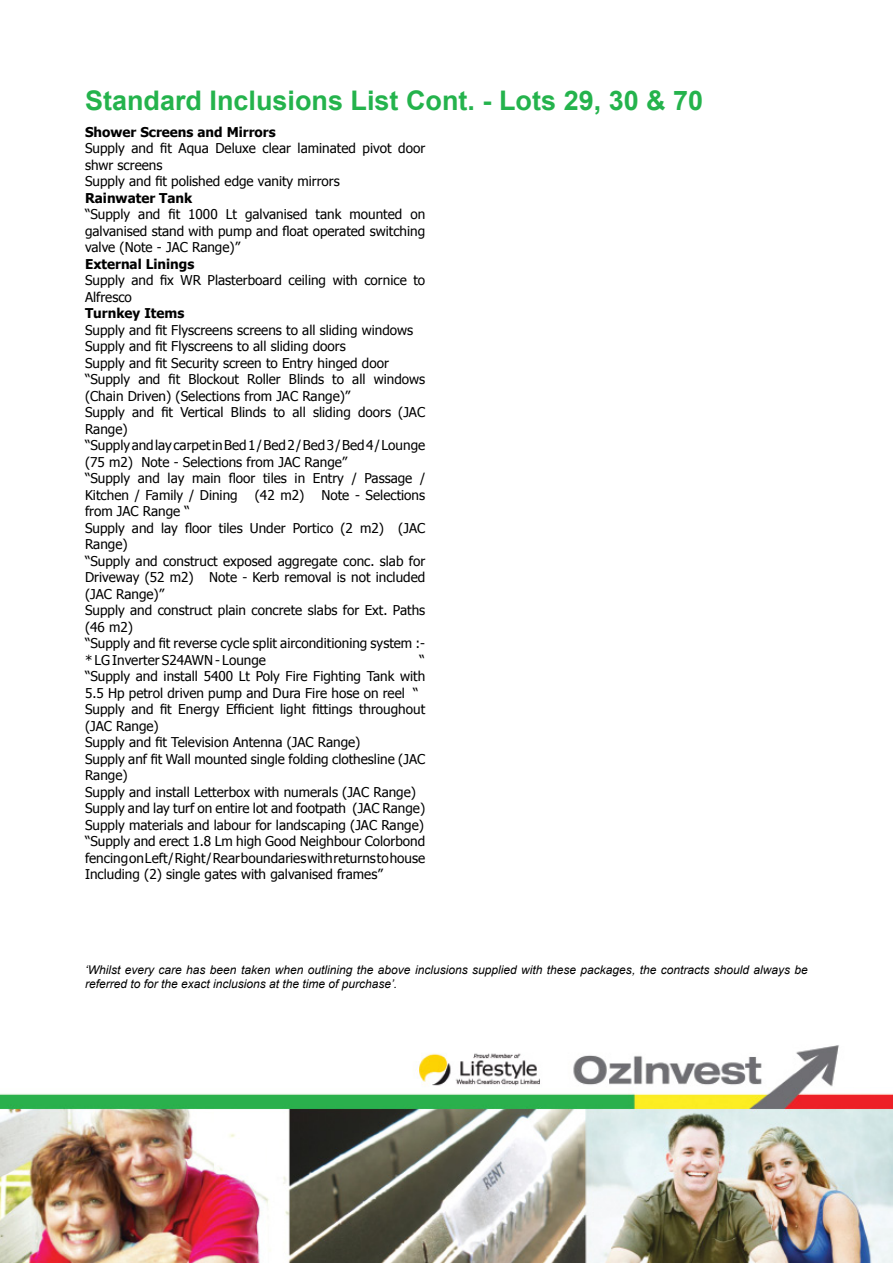
<style>
.page{position:relative;width:893px;height:1263px;background:#fff}
.page>*{position:absolute;margin:0;border:0;box-sizing:border-box;transform-origin:0 0}
.t1{font:700 27px "Arial";color:#24b34c}
.Text{font:13.5px/16.5px "Tahoma";color:#000}
.txt_bold{font:700 13.5px "Tahoma";color:#000}
.Text-2{font:italic 12px/13.8px "Arial";color:#000}
</style>
<div class="page">
<img style="left:0;top:1045px;width:892px;height:218px">
<img style="left:892px;top:1093px;width:1px;height:170px">
<p class="t1" style="left:85px;top:82px;width:620px">Standard Inclusions List Cont. - Lots 29, 30 &amp; 70</p>
<p class="txt_bold" style="left:85px;top:122px;width:192px">Shower Screens and Mirrors</p>
<p class="Text" style="left:85px;top:139px;width:342px">Supply and fit Aqua Deluxe clear laminated pivot door shwr screens</p>
<p class="Text" style="left:85px;top:172px;width:256px">Supply and fit polished edge vanity mirrors</p>
<p class="txt_bold" style="left:85px;top:188px;width:109px">Rainwater Tank</p>
<p class="Text" style="left:85px;top:205px;width:342px;text-align:justify">“Supply and fit 1000 Lt galvanised tank mounted on galvanised stand with pump and float operated switching valve (Note - JAC Range)”</p>
<p class="txt_bold" style="left:85px;top:254px;width:111px">External Linings</p>
<p class="Text" style="left:85px;top:271px;width:342px">Supply and fix WR Plasterboard ceiling with cornice to<br>Alfresco</p>
<p class="txt_bold" style="left:85px;top:304px;width:101px">Turnkey Items</p>
<p class="Text" style="left:85px;top:321px;width:330px">Supply and fit Flyscreens screens to all sliding windows</p>
<p class="Text" style="left:85px;top:337px;width:262px">Supply and fit Flyscreens to all sliding doors</p>
<p class="Text" style="left:85px;top:354px;width:305px">Supply and fit Security screen to Entry hinged door</p>
<p class="Text" style="left:85px;top:370px;width:342px">“Supply and fit Blockout Roller Blinds to all windows (Chain Driven) (Selections from JAC Range)”</p>
<p class="Text" style="left:85px;top:403px;width:342px">Supply and fit Vertical Blinds to all sliding doors (JAC<br>Range)</p>
<p class="Text" style="left:85px;top:436px;width:342px">“Supply and lay carpet in Bed 1 / Bed 2 / Bed 3 / Bed 4 / Lounge (75 m2) Note - Selections from JAC Range”</p>
<p class="Text" style="left:85px;top:469px;width:342px">“Supply and lay main floor tiles in Entry / Passage /<br>Kitchen / Family / Dining</p>
<p class="Text" style="left:255px;top:486px;width:51px">(42 m2)</p>
<p class="Text" style="left:321px;top:486px;width:105px">Note - Selections</p>
<p class="Text" style="left:85px;top:502px;width:106px">from JAC Range “</p>
<p class="Text" style="left:85px;top:519px;width:342px">Supply and lay floor tiles Under Portico (2 m2) (JAC<br>Range)</p>
<p class="Text" style="left:85px;top:552px;width:342px;text-align:justify">“Supply and construct exposed aggregate conc. slab for Driveway (52 m2) Note - Kerb removal is not included (JAC Range)”</p>
<p class="Text" style="left:85px;top:601px;width:342px">Supply and construct plain concrete slabs for Ext. Paths (46 m2)</p>
<p class="Text" style="left:85px;top:634px;width:342px">“Supply and fit reverse cycle split airconditioning system :- * LG Inverter S24AWN - Lounge</p>
<p class="Text" style="left:420px;top:651px;width:7px">“</p>
<p class="Text" style="left:85px;top:667px;width:342px">“Supply and install 5400 Lt Poly Fire Fighting Tank with<br>5.5 Hp petrol driven pump and Dura Fire hose on reel “</p>
<p class="Text" style="left:85px;top:700px;width:342px">Supply and fit Energy Efficient light fittings throughout (JAC Range)</p>
<p class="Text" style="left:85px;top:733px;width:277px">Supply and fit Television Antenna (JAC Range)</p>
<p class="Text" style="left:85px;top:750px;width:342px">Supply anf fit Wall mounted single folding clothesline (JAC<br>Range)</p>
<p class="Text" style="left:85px;top:783px;width:332px">Supply and install Letterbox with numerals (JAC Range)</p>
<p class="Text" style="left:85px;top:799px;width:342px">Supply and lay turf on entire lot and footpath (JAC Range)</p>
<p class="Text" style="left:85px;top:816px;width:340px">Supply materials and labour for landscaping (JAC Range)</p>
<p class="Text" style="left:85px;top:832px;width:342px;text-align:justify">“Supply and erect 1.8 Lm high Good Neighbour Colorbond fencing on Left / Right / Rear boundaries with returns to house Including (2) single gates with galvanised frames”</p>
<p class="Text-2" style="left:85px;top:963px;width:724px">‘Whilst every care has been taken when outlining the above inclusions supplied with these packages, the contracts should always be referred to for the exact inclusions at the time of purchase’.</p>
</div>
